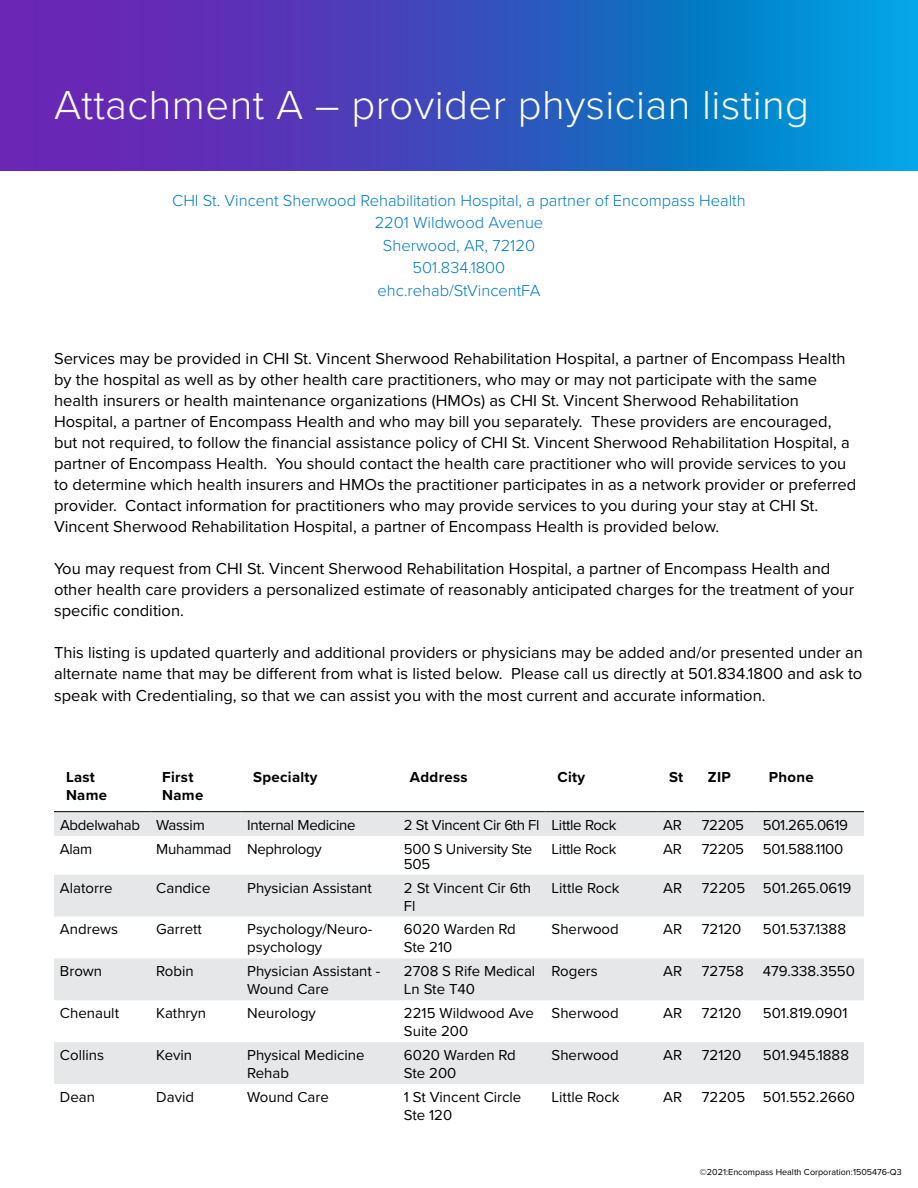
<style>
.page{position:relative;width:918px;height:1188px;background:#fff}
.page>*{position:absolute;margin:0;border:0;box-sizing:border-box;transform-origin:0 0}
.t1{font:300 42px "Proxima Nova";letter-spacing:.01em;color:#fff}
.t2{font:16.5px/21px "Proxima Nova";color:#000}
.t3{font:300 16.5px/22.5px "Proxima Nova";color:#007bc2;text-align:center}
.t4{font:15px/18px "Proxima Nova";color:#000}
.t5{font:15px/15px "Proxima Nova";letter-spacing:-.02em;color:#000}
.t6{font:700 15px/18px "Proxima Nova";letter-spacing:.02em;color:#000}
.t7{font:9px "Proxima Nova";color:#000}
</style>
<div class="page">
<svg style="left:0;top:0;width:918px;height:171px;background:#3555c0"></svg>
<svg style="left:54px;top:812px;width:810px;height:272px;fill:#e6e7e8"></svg>
<hr style="left:54px;top:811px;width:96px;height:1px;background:#000">
<hr style="left:150px;top:811px;width:91px;height:1px;background:#000">
<hr style="left:241px;top:811px;width:157px;height:1px;background:#000">
<hr style="left:398px;top:811px;width:148px;height:1px;background:#000">
<hr style="left:546px;top:811px;width:111px;height:1px;background:#000">
<hr style="left:657px;top:811px;width:39px;height:1px;background:#000">
<hr style="left:696px;top:811px;width:61px;height:1px;background:#000">
<hr style="left:757px;top:811px;width:107px;height:1px;background:#000">
<h1 class="t1" style="left:54px;top:74px;width:757px">Attachment A – provider physician listing</h1>
<p class="t3" style="left:172px;top:188px;width:575px">CHI St. Vincent Sherwood Rehabilitation Hospital, a partner of Encompass Health<br>2201 Wildwood Avenue<br>Sherwood, AR, 72120<br>501.834.1800<br>ehc.rehab/StVincentFA</p>
<p class="t2" style="left:54px;top:347px;width:804px">Services may be provided in CHI St. Vincent Sherwood Rehabilitation Hospital, a partner of Encompass Health by the hospital as well as by other health care practitioners, who may or may not participate with the same health insurers or health maintenance organizations (HMOs) as CHI St. Vincent Sherwood Rehabilitation Hospital, a partner of Encompass Health and who may bill you separately. These providers are encouraged, but not required, to follow the financial assistance policy of CHI St. Vincent Sherwood Rehabilitation Hospital, a partner of Encompass Health. You should contact the health care practitioner who will provide services to you to determine which health insurers and HMOs the practitioner participates in as a network provider or preferred provider. Contact information for practitioners who may provide services to you during your stay at CHI St.<br>Vincent Sherwood Rehabilitation Hospital, a partner of Encompass Health is provided below.</p>
<p class="t2" style="left:54px;top:557px;width:802px">You may request from CHI St. Vincent Sherwood Rehabilitation Hospital, a partner of Encompass Health and other health care providers a personalized estimate of reasonably anticipated charges for the treatment of your specific condition.</p>
<p class="t2" style="left:54px;top:641px;width:811px;text-align:justify">This listing is updated quarterly and additional providers or physicians may be added and/or presented under an alternate name that may be different from what is listed below. Please call us directly at 501.834.1800 and ask to speak with Credentialing, so that we can assist you with the most current and accurate information.</p>
<p class="t6" style="left:66px;top:767px;width:43px">Last<br>Name</p>
<p class="t6" style="left:162px;top:767px;width:43px">First<br>Name</p>
<p class="t6" style="left:253px;top:767px;width:66px">Specialty</p>
<p class="t6" style="left:410px;top:767px;width:59px">Address</p>
<p class="t6" style="left:558px;top:767px;width:29px">City</p>
<p class="t6" style="left:669px;top:767px;width:16px">St</p>
<p class="t6" style="left:708px;top:767px;width:24px">ZIP</p>
<p class="t6" style="left:769px;top:767px;width:46px">Phone</p>
<p class="t5" style="left:60px;top:817px;width:146px">Abdelwahab Wassim</p>
<p class="t5" style="left:247px;top:817px;width:110px">Internal Medicine</p>
<p class="t5" style="left:404px;top:817px;width:214px">2 St Vincent Cir 6th Fl Little Rock</p>
<p class="t4" style="left:663px;top:815px;width:20px">AR</p>
<p class="t4" style="left:702px;top:815px;width:44px">72205</p>
<p class="t5" style="left:763px;top:817px;width:87px">501.265.0619</p>
<p class="t4" style="left:60px;top:839px;width:34px">Alam</p>
<p class="t5" style="left:156px;top:841px;width:167px">Muhammad Nephrology</p>
<p class="t5" style="left:404px;top:841px;width:130px">500 S University Ste<br>505</p>
<p class="t5" style="left:552px;top:841px;width:66px">Little Rock</p>
<p class="t4" style="left:663px;top:839px;width:20px">AR</p>
<p class="t4" style="left:702px;top:839px;width:44px">72205</p>
<p class="t5" style="left:763px;top:841px;width:82px">501.588.1100</p>
<p class="t4" style="left:60px;top:878px;width:54px">Alatorre</p>
<p class="t4" style="left:156px;top:878px;width:56px">Candice</p>
<p class="t4" style="left:247px;top:878px;width:126px">Physician Assistant</p>
<p class="t4" style="left:404px;top:878px;width:129px">2 St Vincent Cir 6th<br>Fl</p>
<p class="t4" style="left:552px;top:878px;width:69px">Little Rock</p>
<p class="t4" style="left:663px;top:878px;width:20px">AR</p>
<p class="t4" style="left:702px;top:878px;width:151px">72205 501.265.0619</p>
<p class="t4" style="left:60px;top:920px;width:60px">Andrews</p>
<p class="t4" style="left:156px;top:920px;width:47px">Garrett</p>
<p class="t4" style="left:247px;top:920px;width:127px">Psychology/Neuro&shy;psychology</p>
<p class="t4" style="left:404px;top:920px;width:113px">6020 Warden Rd<br>Ste 210</p>
<p class="t4" style="left:552px;top:920px;width:69px">Sherwood</p>
<p class="t4" style="left:663px;top:920px;width:20px">AR</p>
<p class="t4" style="left:702px;top:920px;width:41px">72120</p>
<p class="t4" style="left:763px;top:920px;width:85px">501.537.1388</p>
<p class="t4" style="left:60px;top:962px;width:44px">Brown</p>
<p class="t4" style="left:156px;top:962px;width:39px">Robin</p>
<p class="t4" style="left:247px;top:962px;width:135px">Physician Assistant -<br>Wound Care</p>
<p class="t4" style="left:404px;top:962px;width:133px">2708 S Rife Medical<br>Ln Ste T40</p>
<p class="t4" style="left:552px;top:962px;width:48px">Rogers</p>
<p class="t4" style="left:663px;top:962px;width:20px">AR</p>
<p class="t4" style="left:702px;top:962px;width:43px">72758</p>
<p class="t4" style="left:763px;top:962px;width:94px">479.338.3550</p>
<p class="t4" style="left:60px;top:1003px;width:61px">Chenault</p>
<p class="t4" style="left:156px;top:1003px;width:51px">Kathryn</p>
<p class="t4" style="left:247px;top:1003px;width:70px">Neurology</p>
<p class="t4" style="left:404px;top:1003px;width:132px">2215 Wildwood Ave<br>Suite 200</p>
<p class="t4" style="left:552px;top:1003px;width:69px">Sherwood</p>
<p class="t4" style="left:663px;top:1003px;width:20px">AR</p>
<p class="t4" style="left:702px;top:1003px;width:41px">72120</p>
<p class="t4" style="left:763px;top:1003px;width:86px">501.819.0901</p>
<p class="t4" style="left:60px;top:1045px;width:46px">Collins</p>
<p class="t4" style="left:156px;top:1045px;width:37px">Kevin</p>
<p class="t4" style="left:247px;top:1045px;width:119px">Physical Medicine<br>Rehab</p>
<p class="t4" style="left:404px;top:1045px;width:113px">6020 Warden Rd<br>Ste 200</p>
<p class="t4" style="left:552px;top:1045px;width:69px">Sherwood</p>
<p class="t4" style="left:663px;top:1045px;width:20px">AR</p>
<p class="t4" style="left:702px;top:1045px;width:41px">72120</p>
<p class="t4" style="left:763px;top:1045px;width:88px">501.945.1888</p>
<p class="t4" style="left:60px;top:1087px;width:37px">Dean</p>
<p class="t4" style="left:156px;top:1087px;width:39px">David</p>
<p class="t4" style="left:247px;top:1087px;width:83px">Wound Care</p>
<p class="t4" style="left:404px;top:1087px;width:119px">1 St Vincent Circle<br>Ste 120</p>
<p class="t4" style="left:552px;top:1087px;width:69px">Little Rock</p>
<p class="t4" style="left:663px;top:1087px;width:20px">AR</p>
<p class="t4" style="left:702px;top:1087px;width:155px">72205 501.552.2660</p>
<p class="t7" style="left:700px;top:1166px;width:203px">©2021:Encompass Health Corporation:1505476-Q3</p>
</div>
